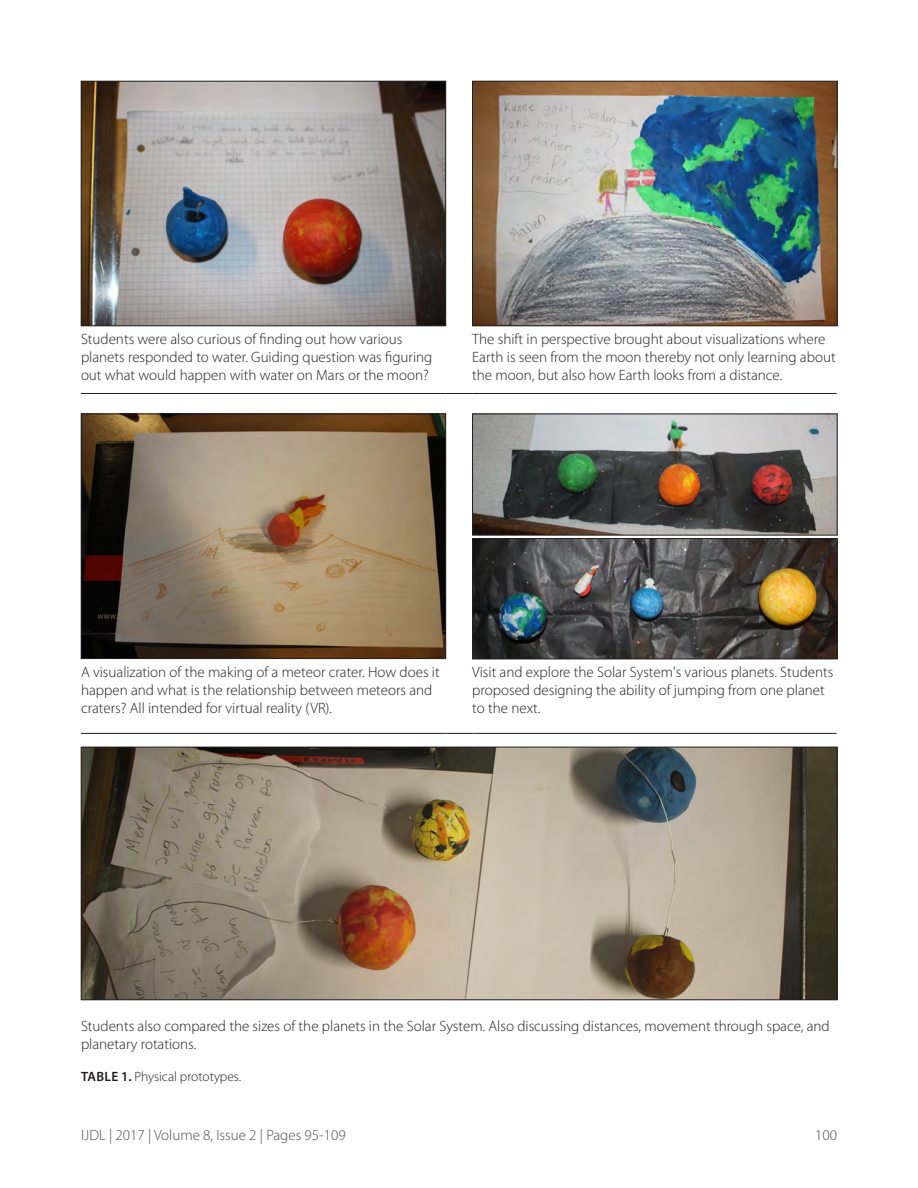
<style>
.page{position:relative;width:918px;height:1188px;background:#fff}
.page>*{position:absolute;margin:0;border:0;box-sizing:border-box;transform-origin:0 0}
.Running_Text{font:300 15px/18px "Myriad Pro";color:#231f20}
.t1{font:300 15px "Myriad Pro";color:#4b4c4d}
.t2{font:300 13.5px "Myriad Pro";color:#231f20}
.s1{font-weight:600}
</style>
<div class="page">
<hr style="left:81px;top:393px;width:364px;height:1px;background:#231f20">
<svg style="left:445px;top:393px;width:27px;height:1px"></svg>
<hr style="left:472px;top:393px;width:365px;height:1px;background:#231f20">
<hr style="left:81px;top:733px;width:364px;height:1px;background:#231f20">
<svg style="left:445px;top:733px;width:27px;height:1px"></svg>
<hr style="left:472px;top:733px;width:365px;height:1px;background:#231f20">
<img style="left:83px;top:83px;width:361px;height:241px">
<div style="left:81px;top:81px;width:365px;height:245px;border:1px solid #231f20"></div>
<img style="left:474px;top:83px;width:361px;height:241px">
<div style="left:472px;top:81px;width:365px;height:245px;border:1px solid #231f20"></div>
<img style="left:83px;top:416px;width:361px;height:241px">
<div style="left:81px;top:414px;width:365px;height:245px;border:1px solid #231f20"></div>
<img style="left:474px;top:416px;width:361px;height:117px">
<div style="left:472px;top:414px;width:365px;height:121px;border:1px solid #231f20"></div>
<img style="left:474px;top:540px;width:361px;height:117px">
<div style="left:472px;top:538px;width:365px;height:121px;border:1px solid #231f20"></div>
<img style="left:83px;top:749px;width:752px;height:249px">
<div style="left:81px;top:747px;width:756px;height:253px;border:1px solid #231f20"></div>
<p class="Running_Text" style="left:81px;top:330px;width:353px">Students were also curious of finding out how various planets responded to water. Guiding question was figuring out what would happen with water on Mars or the moon?</p>
<p class="Running_Text" style="left:472px;top:330px;width:365px">The shift in perspective brought about visualizations where<br>Earth is seen from the moon thereby not only learning about the moon, but also how Earth looks from a distance.</p>
<p class="Running_Text" style="left:81px;top:663px;width:360px">A visualization of the making of a meteor crater. How does it happen and what is the relationship between meteors and craters? All intended for virtual reality (VR).</p>
<p class="Running_Text" style="left:472px;top:663px;width:363px">Visit and explore the Solar System's various planets. Students proposed designing the ability of jumping from one planet to the next.</p>
<p class="Running_Text" style="left:81px;top:1018px;width:750px">Students also compared the sizes of the planets in the Solar System. Also discussing distances, movement through space, and planetary rotations.</p>
<p class="t2" style="left:81px;top:1069px;width:162px"><span class="s1">TABLE 1.</span> Physical prototypes.</p>
<p class="t1" style="left:81px;top:1126px;width:266px">IJDL | 2017 | Volume 8, Issue 2 | Pages 95-109</p>
<p class="t1" style="left:815px;top:1126px;width:23px">100</p>
</div>
